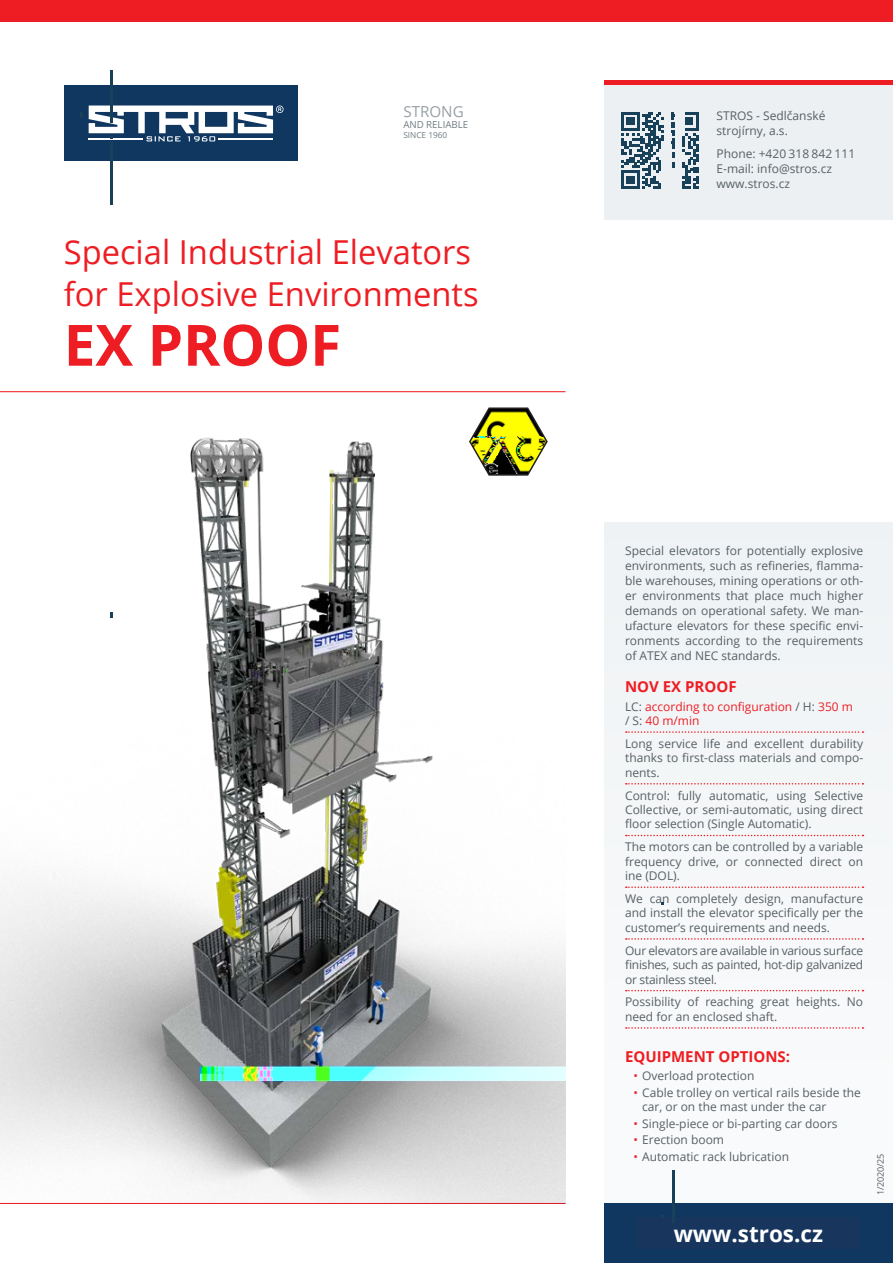
<style>
.page{position:relative;width:893px;height:1263px;background:#fff}
.page>*{position:absolute;margin:0;border:0;box-sizing:border-box;transform-origin:0 0}
._8X_L__tittle-BIG{font:700 57px "Open Sans";color:#ee1d23}
._9X_L__tittle-small{font:33px/42px "Open Sans";color:#ee1d23}
.t1{font:700 22.5px "Open Sans";color:#fff}
.t2{font:15.15px "Open Sans";color:#97a1a7}
._2X_L__tit{font:700 15px "Open Sans";color:#ee1d23}
._3X_L__p__LINKA{font:12px/14.4px "Open Sans";color:#576065;text-align:justify}
._1X_L__p{font:12px/15px "Open Sans";color:#576065}
._3X_L__p__LINKA-2{font:12px/14.4px "Open Sans";color:#ee1d23}
.t3{font:9.6px "Open Sans";color:#717d83}
.t4{font:9px "Open Sans";letter-spacing:-.02em;color:#576065}
.t5{font:8.25px "Open Sans";color:#717d83}
.s1{color:#576065}
.s2{color:#ee1d23}
</style>
<div class="page">
<div style="left:604px;top:85px;width:289px;height:1178px;background:#f4f6f8"></div>
<div style="left:64px;top:85px;width:234px;height:75px;background:#0f3760"></div>
<hr style="left:604px;top:81px;width:289px;height:4px;background:#ee1d23">
<div style="left:604px;top:1203px;width:289px;height:60px;background:#0f3760"></div>
<div style="left:637px;top:1217px;width:223px;height:32px;background:#18355d"></div>
<div style="left:0;top:0;width:893px;height:21px;background:#ee1d23"></div>
<svg style="left:626px;top:731px;width:237px;height:2px"></svg>
<svg style="left:626px;top:783px;width:237px;height:1px"></svg>
<svg style="left:626px;top:835px;width:237px;height:1px"></svg>
<svg style="left:626px;top:886px;width:237px;height:2px"></svg>
<svg style="left:626px;top:938px;width:237px;height:2px"></svg>
<svg style="left:626px;top:990px;width:237px;height:1px"></svg>
<svg style="left:626px;top:1027px;width:237px;height:2px"></svg>
<div style="left:604px;top:220px;width:289px;height:302px;background:#fff"></div>
<img style="left:0;top:392px;width:566px;height:812px">
<svg style="left:621px;top:112px;width:43px;height:77px"></svg>
<hr style="left:672px;top:1170px;width:3px;height:53px;background:#184059">
<svg style="left:671px;top:112px;width:4px;height:56px"></svg>
<hr style="left:110px;top:70px;width:2px;height:52px;background:#184059">
<svg style="left:89px;top:106px;width:195px;height:36px"></svg>
<hr style="left:110px;top:141px;width:2px;height:63px;background:#184059">
<svg style="left:110px;top:612px;width:2px;height:6px"></svg>
<svg style="left:682px;top:112px;width:16px;height:77px"></svg>
<svg style="left:468px;top:406px;width:81px;height:70px"></svg>
<hr style="left:0;top:391px;width:566px;height:1px;background:#ee1d23">
<p class="t2" style="left:403px;top:101px;width:62px">STRONG</p>
<p class="t3" style="left:403px;top:118px;width:66px">AND RELIABLE</p>
<p class="t5" style="left:403px;top:130px;width:45px">SINCE 1960</p>
<p class="_9X_L__tittle-small" style="left:64px;top:230px;width:416px">Special Industrial Elevators for Explosive Environments</p>
<p class="_8X_L__tittle-BIG" style="left:64px;top:305px;width:279px">EX PROOF</p>
<p class="_1X_L__p" style="left:716px;top:108px;width:110px">STROS - Sedlčanské strojírny, a.s.</p>
<p class="_1X_L__p" style="left:716px;top:146px;width:140px">Phone: +420 318 842 111<br>E-mail: info@stros.cz www.stros.cz</p>
<p class="_1X_L__p" style="left:625px;top:542px;width:240px;text-align:justify">Special elevators for potentially explosive environments, such as refineries, flamma&shy;ble warehouses, mining operations or oth&shy;er environments that place much higher demands on operational safety. We man&shy;ufacture elevators for these specific envi&shy;ronments according to the requirements of ATEX and NEC standards.</p>
<p class="_2X_L__tit" style="left:625px;top:676px;width:113px">NOV EX PROOF</p>
<p class="_3X_L__p__LINKA-2" style="left:625px;top:699px;width:229px"><span class="s1">LC:</span> according to configuration <span class="s1">/ H:</span> 350 m <span class="s1">/ S:</span> 40 m/min</p>
<p class="_3X_L__p__LINKA" style="left:625px;top:736px;width:240px">Long service life and excellent durability thanks to first-class materials and compo&shy;nents.</p>
<p class="_3X_L__p__LINKA" style="left:625px;top:788px;width:240px">Control: fully automatic, using Selective Collective, or semi-automatic, using direct floor selection (Single Automatic).</p>
<p class="_3X_L__p__LINKA" style="left:625px;top:839px;width:240px">The motors can be controlled by a variable frequency drive, or connected direct on ine (DOL).</p>
<p class="_3X_L__p__LINKA" style="left:625px;top:891px;width:240px">We can completely design, manufacture and install the elevator specifically per the customer’s requirements and needs.</p>
<p class="_3X_L__p__LINKA" style="left:625px;top:943px;width:240px">Our elevators are available in various surface finishes, such as painted, hot-dip galvanized or stainless steel.</p>
<p class="_3X_L__p__LINKA" style="left:625px;top:994px;width:240px">Possibility of reaching great heights. No need for an enclosed shaft.</p>
<p class="_2X_L__tit" style="left:625px;top:1045px;width:167px">EQUIPMENT OPTIONS:</p>
<p class="_1X_L__p" style="left:634px;top:1068px;width:122px"><span class="s2">•</span> Overload protection</p>
<p class="_1X_L__p" style="left:642px;top:1085px;width:220px;line-height:14.4px;text-indent:-9px"><span class="s2">•</span> Cable trolley on vertical rails beside the car, or on the mast under the car</p>
<p class="_1X_L__p" style="left:634px;top:1115px;width:206px"><span class="s2">•</span> Single-piece or bi-parting car doors</p>
<p class="_1X_L__p" style="left:634px;top:1132px;width:92px"><span class="s2">•</span> Erection boom</p>
<p class="_1X_L__p" style="left:634px;top:1148px;width:157px"><span class="s2">•</span> Automatic rack lubrication</p>
<h3 class="t1" style="left:674px;top:1218px;width:151px">www.stros.cz</h3>
<p class="t4" style="left:874px;top:1195px;width:43px;rotate:-90deg">1/2020/25</p>
</div>
